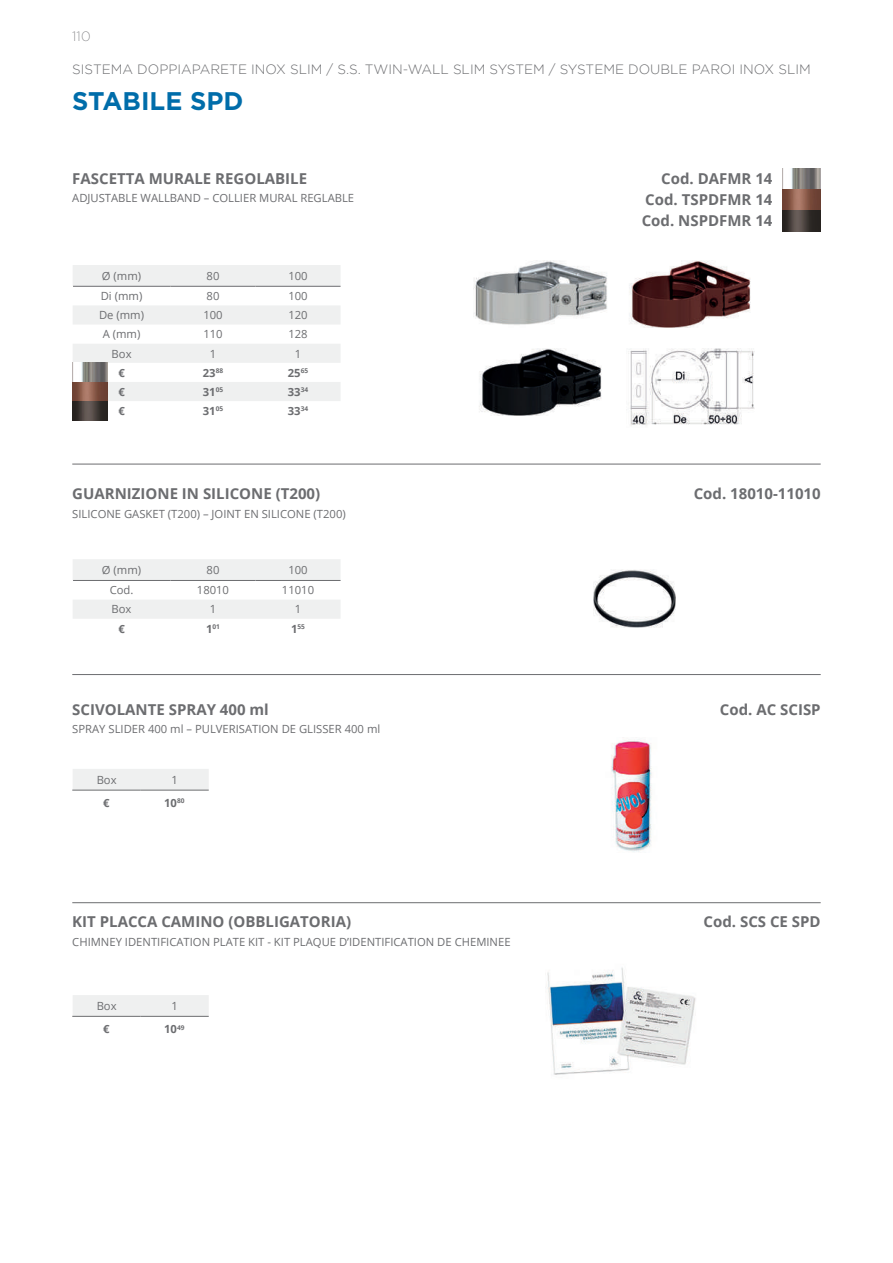
<style>
.page{position:relative;width:893px;height:1263px;background:#fff}
.page>*{position:absolute;margin:0;border:0;box-sizing:border-box;transform-origin:0 0}
.t1{font:700 25.5px "Gotham";color:#006daa}
.t2{font:700 15px/21.3px "Open Sans";color:#6c6d70;text-align:justify}
.t3{font:300 13.5px "Gotham";color:#6c6d70}
.t4{font:200 13.5px "Gotham";color:#6c6d70}
.t5{font:11.25px "Open Sans";color:#6c6d70}
.t6{font:700 11.25px "Open Sans";color:#6c6d70}
.t7{font:700 6.6px "Open Sans";color:#6c6d70}
.s1{font-size:11.25px}
</style>
<div class="page">
<hr style="left:72px;top:674px;width:749px;height:1px;background:#6c6d70">
<hr style="left:72px;top:902px;width:749px;height:1px;background:#6c6d70">
<div style="left:73px;top:769px;width:136px;height:21px;background:#eff0f0"></div>
<hr style="left:72px;top:790px;width:69px;height:1px;background:#6c6d70">
<hr style="left:141px;top:790px;width:68px;height:1px;background:#6c6d70">
<img style="left:547px;top:967px;width:149px;height:108px">
<div style="left:73px;top:995px;width:136px;height:21px;background:#eff0f0"></div>
<hr style="left:72px;top:1016px;width:69px;height:1px;background:#6c6d70">
<hr style="left:141px;top:1016px;width:68px;height:1px;background:#6c6d70">
<img style="left:611px;top:739px;width:41px;height:113px">
<img style="left:782px;top:168px;width:39px;height:64px">
<svg style="left:73px;top:265px;width:268px;height:136px"></svg>
<hr style="left:73px;top:286px;width:97px;height:1px;background:#6c6d70">
<hr style="left:170px;top:286px;width:85px;height:1px;background:#6c6d70">
<hr style="left:255px;top:286px;width:86px;height:1px;background:#6c6d70">
<img style="left:72px;top:363px;width:36px;height:57px">
<hr style="left:72px;top:464px;width:749px;height:1px;background:#6c6d70">
<img style="left:628px;top:348px;width:126px;height:78px">
<img style="left:629px;top:260px;width:122px;height:67px">
<img style="left:474px;top:260px;width:133px;height:65px">
<img style="left:479px;top:348px;width:123px;height:67px">
<img style="left:593px;top:570px;width:82px;height:57px">
<svg style="left:73px;top:559px;width:268px;height:60px"></svg>
<hr style="left:73px;top:580px;width:97px;height:1px;background:#6c6d70">
<hr style="left:170px;top:580px;width:85px;height:1px;background:#6c6d70">
<hr style="left:255px;top:580px;width:86px;height:1px;background:#6c6d70">
<p class="t4" style="left:72px;top:27px;width:20px">110</p>
<p class="t3" style="left:72px;top:62px;width:740px">SISTEMA DOPPIAPARETE INOX SLIM / S.S. TWIN-WALL SLIM SYSTEM / SYSTEME DOUBLE PAROI INOX SLIM</p>
<h1 class="t1" style="left:72px;top:84px;width:173px">STABILE SPD</h1>
<h2 class="t2" style="left:72px;top:167px;width:236px">FASCETTA MURALE REGOLABILE</h2>
<p class="t5" style="left:72px;top:190px;width:283px">ADJUSTABLE WALLBAND – COLLIER MURAL REGLABLE</p>
<p class="t5" style="left:102px;top:268px;width:41px">Ø (mm)</p>
<p class="t5" style="left:207px;top:268px;width:14px">80</p>
<p class="t5" style="left:288px;top:268px;width:21px">100</p>
<p class="t5" style="left:101px;top:288px;width:43px">Di (mm)</p>
<p class="t5" style="left:207px;top:288px;width:14px">80</p>
<p class="t5" style="left:288px;top:288px;width:21px">100</p>
<p class="t5" style="left:99px;top:307px;width:47px">De (mm)</p>
<p class="t5" style="left:203px;top:307px;width:21px">100</p>
<p class="t5" style="left:288px;top:307px;width:21px">120</p>
<p class="t5" style="left:103px;top:327px;width:39px">A (mm)</p>
<p class="t5" style="left:203px;top:327px;width:21px">110</p>
<p class="t5" style="left:288px;top:327px;width:21px">128</p>
<p class="t5" style="left:112px;top:346px;width:21px">Box</p>
<p class="t5" style="left:210px;top:346px;width:8px">1</p>
<p class="t5" style="left:295px;top:346px;width:8px">1</p>
<p class="t6" style="left:118px;top:365px;width:8px">€</p>
<p class="t6" style="left:203px;top:365px;width:22px">23<sup>88</sup></p>
<p class="t6" style="left:288px;top:365px;width:22px">25<sup>65</sup></p>
<p class="t6" style="left:118px;top:384px;width:8px">€</p>
<p class="t6" style="left:203px;top:384px;width:22px">31<sup>05</sup></p>
<p class="t6" style="left:288px;top:384px;width:22px">33<sup>34</sup></p>
<p class="t6" style="left:118px;top:403px;width:8px">€</p>
<p class="t6" style="left:203px;top:403px;width:22px">31<sup>05</sup></p>
<p class="t6" style="left:288px;top:403px;width:22px">33<sup>34</sup></p>
<h2 class="t2" style="left:72px;top:483px;width:249px">GUARNIZIONE IN SILICONE (T200)</h2>
<p class="t5" style="left:72px;top:506px;width:275px">SILICONE GASKET (T200) – JOINT EN SILICONE (T200)</p>
<p class="t5" style="left:102px;top:562px;width:41px">Ø (mm)</p>
<p class="t5" style="left:207px;top:562px;width:14px">80</p>
<p class="t5" style="left:288px;top:562px;width:21px">100</p>
<p class="t5" style="left:110px;top:582px;width:25px">Cod.</p>
<p class="t5" style="left:197px;top:582px;width:34px">18010</p>
<p class="t5" style="left:282px;top:582px;width:34px">11010</p>
<p class="t5" style="left:112px;top:602px;width:21px">Box</p>
<p class="t5" style="left:210px;top:602px;width:8px">1</p>
<p class="t5" style="left:295px;top:602px;width:8px">1</p>
<p class="t6" style="left:118px;top:621px;width:8px">€</p>
<p class="t7" style="left:206px;top:622px;width:15px"><span class="s1">1</span>01</p>
<p class="t7" style="left:291px;top:622px;width:15px"><span class="s1">1</span>55</p>
<h2 class="t2" style="left:72px;top:699px;width:198px">SCIVOLANTE SPRAY 400 ml</h2>
<p class="t5" style="left:72px;top:722px;width:309px">SPRAY SLIDER 400 ml – PULVERISATION DE GLISSER 400 ml</p>
<p class="t5" style="left:97px;top:772px;width:21px">Box</p>
<p class="t5" style="left:171px;top:772px;width:8px">1</p>
<p class="t6" style="left:103px;top:795px;width:8px">€</p>
<p class="t6" style="left:164px;top:795px;width:22px">10<sup>80</sup></p>
<h2 class="t2" style="left:72px;top:911px;width:280px">KIT PLACCA CAMINO (OBBLIGATORIA)</h2>
<p class="t5" style="left:72px;top:934px;width:440px">CHIMNEY IDENTIFICATION PLATE KIT - KIT PLAQUE D’IDENTIFICATION DE CHEMINEE</p>
<p class="t5" style="left:97px;top:998px;width:21px">Box</p>
<p class="t5" style="left:171px;top:998px;width:8px">1</p>
<p class="t6" style="left:103px;top:1021px;width:8px">€</p>
<p class="t6" style="left:164px;top:1021px;width:22px">10<sup>49</sup></p>
<h2 class="t2" style="left:642px;top:167px;width:132px;text-indent:20px">Cod. DAFMR 14<br>Cod. TSPDFMR 14<br>Cod. NSPDFMR 14</h2>
<h2 class="t2" style="left:694px;top:483px;width:128px">Cod. 18010-11010</h2>
<h2 class="t2" style="left:720px;top:699px;width:102px">Cod. AC SCISP</h2>
<h2 class="t2" style="left:704px;top:911px;width:119px">Cod. SCS CE SPD</h2>
</div>
